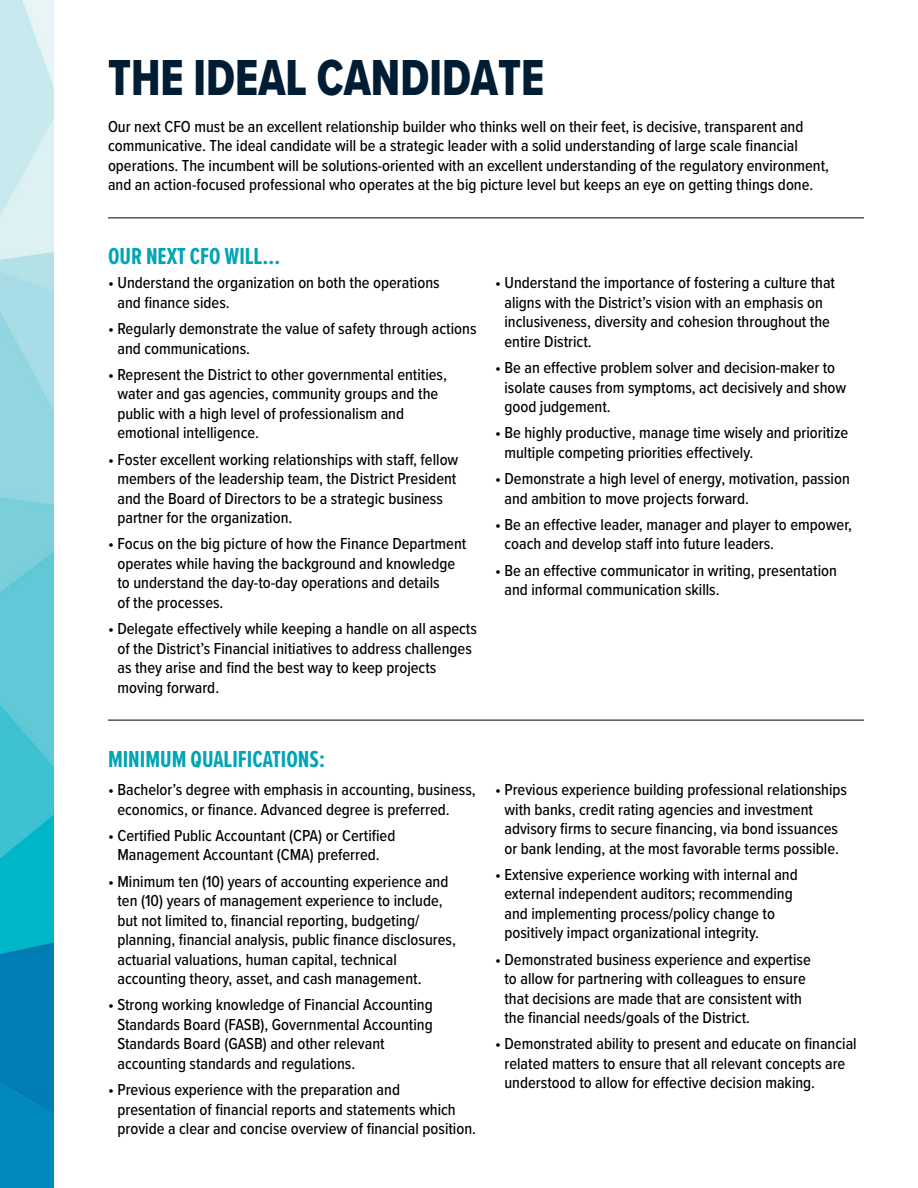
<style>
.page{position:relative;width:918px;height:1188px;background:#fff}
.page>*{position:absolute;margin:0;border:0;box-sizing:border-box;transform-origin:0 0}
.t1{font:52.5px "Proxima Nova Cond Extrabld";color:#001d34;scale:.9 1}
.t2{font:700 24px "Proxima Nova Ex Cn";color:#00a4b5}
.t3{font:500 16.5px/19.5px "Proxima Nova Cond";color:#000}
</style>
<div class="page">
<img style="left:0;top:0;width:54px;height:1188px">
<hr style="left:108px;top:217px;width:756px;height:1px;background:#000">
<hr style="left:108px;top:720px;width:756px;height:1px;background:#000">
<h1 class="t1" style="left:108px;top:39px;width:486px">THE IDEAL CANDIDATE</h1>
<p class="t3" style="left:108px;top:116px;width:723px">Our next CFO must be an excellent relationship builder who thinks well on their feet, is decisive, transparent and communicative. The ideal candidate will be a strategic leader with a solid understanding of large scale financial operations. The incumbent will be solutions-oriented with an excellent understanding of the regulatory environment, and an action-focused professional who operates at the big picture level but keeps an eye on getting things done.</p>
<h2 class="t2" style="left:108px;top:239px;width:174px">OUR NEXT CFO WILL…</h2>
<p class="t3" style="left:117px;top:273px;width:324px;text-indent:-9px">• Understand the organization on both the operations and finance sides.</p>
<p class="t3" style="left:117px;top:318px;width:361px;text-indent:-9px">• Regularly demonstrate the value of safety through actions and communications.</p>
<p class="t3" style="left:117px;top:364px;width:331px;text-indent:-9px">• Represent the District to other governmental entities, water and gas agencies, community groups and the public with a high level of professionalism and emotional intelligence.</p>
<p class="t3" style="left:117px;top:449px;width:342px;text-indent:-9px">• Foster excellent working relationships with staff, fellow members of the leadership team, the District President and the Board of Directors to be a strategic business partner for the organization.</p>
<p class="t3" style="left:117px;top:534px;width:350px;text-indent:-9px">• Focus on the big picture of how the Finance Department operates while having the background and knowledge to understand the day-to-day operations and details<br>of the processes.</p>
<p class="t3" style="left:117px;top:618px;width:361px;text-indent:-9px">• Delegate effectively while keeping a handle on all aspects of the District’s Financial initiatives to address challenges as they arise and find the best way to keep projects moving forward.</p>
<p class="t3" style="left:504px;top:273px;width:332px;text-indent:-9px">• Understand the importance of fostering a culture that aligns with the District’s vision with an emphasis on inclusiveness, diversity and cohesion throughout the entire District.</p>
<p class="t3" style="left:504px;top:357px;width:343px;text-indent:-9px">• Be an effective problem solver and decision-maker to isolate causes from symptoms, act decisively and show good judgement.</p>
<p class="t3" style="left:504px;top:423px;width:345px;text-indent:-9px">• Be highly productive, manage time wisely and prioritize multiple competing priorities effectively.</p>
<p class="t3" style="left:504px;top:468px;width:347px;text-indent:-9px">• Demonstrate a high level of energy, motivation, passion and ambition to move projects forward.</p>
<p class="t3" style="left:504px;top:514px;width:349px;text-indent:-9px">• Be an effective leader, manager and player to empower, coach and develop staff into future leaders.</p>
<p class="t3" style="left:504px;top:560px;width:334px;text-indent:-9px">• Be an effective communicator in writing, presentation and informal communication skills.</p>
<h2 class="t2" style="left:108px;top:741px;width:219px">MINIMUM QUALIFICATIONS:</h2>
<p class="t3" style="left:117px;top:779px;width:360px;text-indent:-9px">• Bachelor’s degree with emphasis in accounting, business, economics, or finance. Advanced degree is preferred.</p>
<p class="t3" style="left:108px;top:825px;width:289px;text-align:center">• Certified Public Accountant (CPA) or Certified<br>Management Accountant (CMA) preferred.</p>
<p class="t3" style="left:117px;top:871px;width:340px;text-indent:-9px">• Minimum ten (10) years of accounting experience and ten (10) years of management experience to include, but not limited to, financial reporting, budgeting/ planning, financial analysis, public finance disclosures, actuarial valuations, human capital, technical accounting theory, asset, and cash management.</p>
<p class="t3" style="left:117px;top:994px;width:317px;text-indent:-9px">• Strong working knowledge of Financial Accounting Standards Board (FASB), Governmental Accounting Standards Board (GASB) and other relevant accounting standards and regulations.</p>
<p class="t3" style="left:117px;top:1079px;width:360px;text-indent:-9px">• Previous experience with the preparation and presentation of financial reports and statements which provide a clear and concise overview of financial position.</p>
<p class="t3" style="left:504px;top:779px;width:344px;text-indent:-9px">• Previous experience building professional relationships with banks, credit rating agencies and investment advisory firms to secure financing, via bond issuances or bank lending, at the most favorable terms possible.</p>
<p class="t3" style="left:504px;top:864px;width:295px;text-indent:-9px">• Extensive experience working with internal and external independent auditors; recommending and implementing process/policy change to positively impact organizational integrity.</p>
<p class="t3" style="left:504px;top:949px;width:308px;text-indent:-9px">• Demonstrated business experience and expertise to allow for partnering with colleagues to ensure that decisions are made that are consistent with the financial needs/goals of the District.</p>
<p class="t3" style="left:504px;top:1034px;width:354px;text-indent:-9px">• Demonstrated ability to present and educate on financial related matters to ensure that all relevant concepts are understood to allow for effective decision making.</p>
</div>
